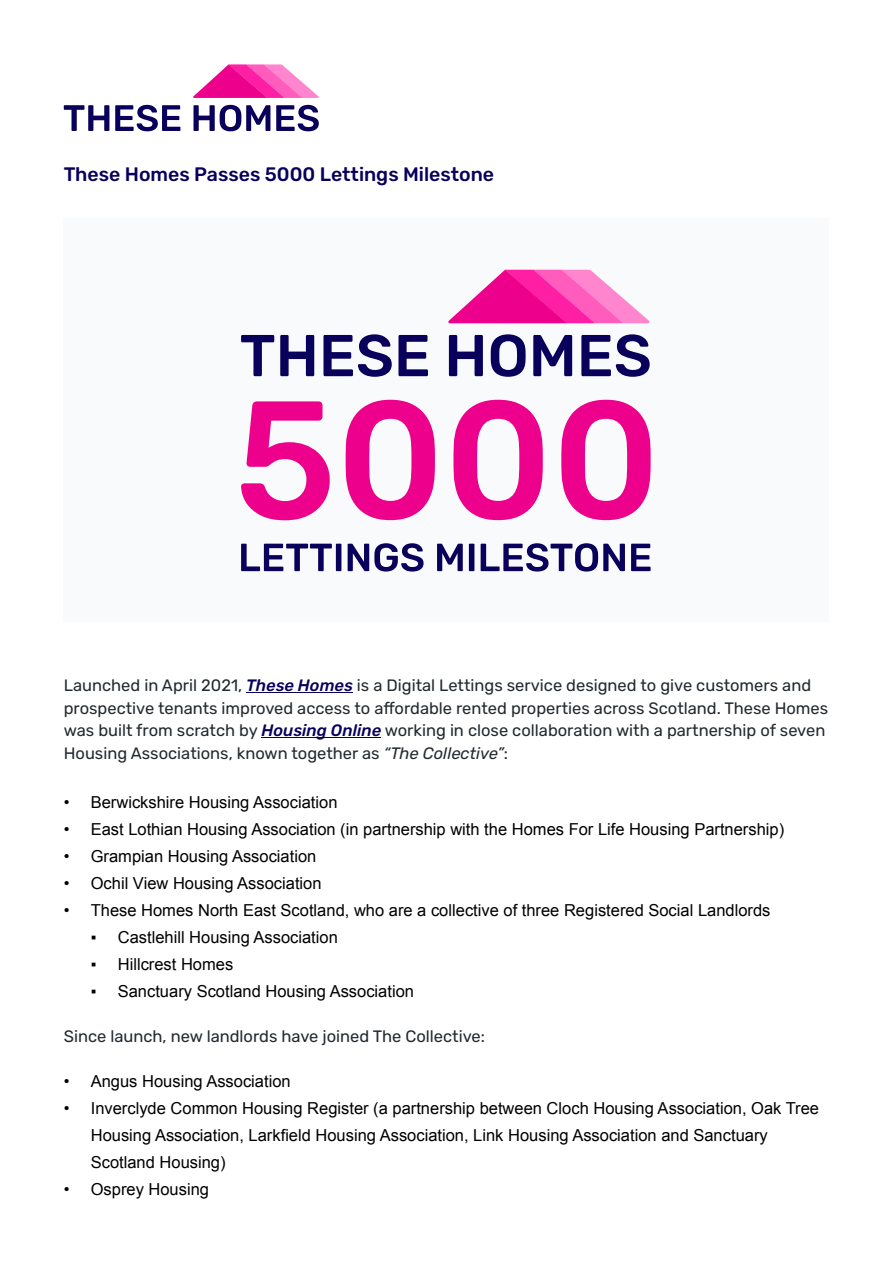
<style>
.page{position:relative;width:893px;height:1263px;background:#fff}
.page>*{position:absolute;margin:0;border:0;box-sizing:border-box;transform-origin:0 0}
.t1{font:500 19.5px "Rubik";color:#08005b}
.t2{font:16.5px/27px "Arial";color:#000}
.t3{font:16.5px/22.5px "Rubik";color:#22292f}
.s1{font-weight:500;font-style:italic;color:#08005b}
.s2{font-style:italic}
</style>
<div class="page">
<svg style="left:64px;top:105px;width:255px;height:26px"></svg>
<svg style="left:193px;top:64px;width:126px;height:34px"></svg>
<hr style="left:246px;top:692px;width:107px;height:1px;background:#08005b">
<hr style="left:261px;top:737px;width:120px;height:1px;background:#08005b">
<div style="left:63px;top:218px;width:765px;height:403px;background:#f8fafc"></div>
<svg style="left:241px;top:334px;width:409px;height:43px"></svg>
<svg style="left:448px;top:270px;width:202px;height:53px"></svg>
<svg style="left:561px;top:400px;width:90px;height:120px"></svg>
<svg style="left:453px;top:400px;width:90px;height:120px"></svg>
<svg style="left:346px;top:400px;width:89px;height:120px"></svg>
<svg style="left:241px;top:401px;width:89px;height:119px"></svg>
<svg style="left:631px;top:544px;width:20px;height:27px"></svg>
<svg style="left:481px;top:543px;width:144px;height:28px"></svg>
<svg style="left:469px;top:544px;width:5px;height:27px"></svg>
<svg style="left:437px;top:544px;width:26px;height:27px"></svg>
<svg style="left:348px;top:543px;width:76px;height:28px"></svg>
<svg style="left:241px;top:544px;width:100px;height:27px"></svg>
<p class="t1" style="left:64px;top:163px;width:432px">These Homes Passes 5000 Lettings Milestone</p>
<p class="t3" style="left:64px;top:674px;width:766px">Launched in April 2021, <span class="s1">These Homes</span> is a Digital Lettings service designed to give customers and prospective tenants improved access to affordable rented properties across Scotland. These Homes was built from scratch by <span class="s1">Housing Online</span> working in close collaboration with a partnership of seven Housing Associations, known together as <span class="s2">“The Collective”</span>:</p>
<p class="t2" style="left:64px;top:791px;width:275px">• Berwickshire Housing Association</p>
<p class="t2" style="left:64px;top:818px;width:722px">• East Lothian Housing Association (in partnership with the Homes For Life Housing Partnership)</p>
<p class="t2" style="left:64px;top:845px;width:254px">• Grampian Housing Association</p>
<p class="t2" style="left:64px;top:872px;width:259px">• Ochil View Housing Association</p>
<p class="t2" style="left:64px;top:899px;width:708px">• These Homes North East Scotland, who are a collective of three Registered Social Landlords</p>
<p class="t2" style="left:91px;top:926px;width:249px">▪ Castlehill Housing Association</p>
<p class="t2" style="left:91px;top:953px;width:144px">▪ Hillcrest Homes</p>
<p class="t2" style="left:91px;top:980px;width:325px">▪ Sanctuary Scotland Housing Association</p>
<p class="t3" style="left:64px;top:1025px;width:423px">Since launch, new landlords have joined The Collective:</p>
<p class="t2" style="left:64px;top:1070px;width:228px">• Angus Housing Association</p>
<p class="t2" style="left:91px;top:1097px;width:730px;text-indent:-27px">• Inverclyde Common Housing Register (a partnership between Cloch Housing Association, Oak Tree<br>Housing Association, Larkfield Housing Association, Link Housing Association and Sanctuary<br>Scotland Housing)</p>
<p class="t2" style="left:64px;top:1178px;width:147px">• Osprey Housing</p>
</div>
